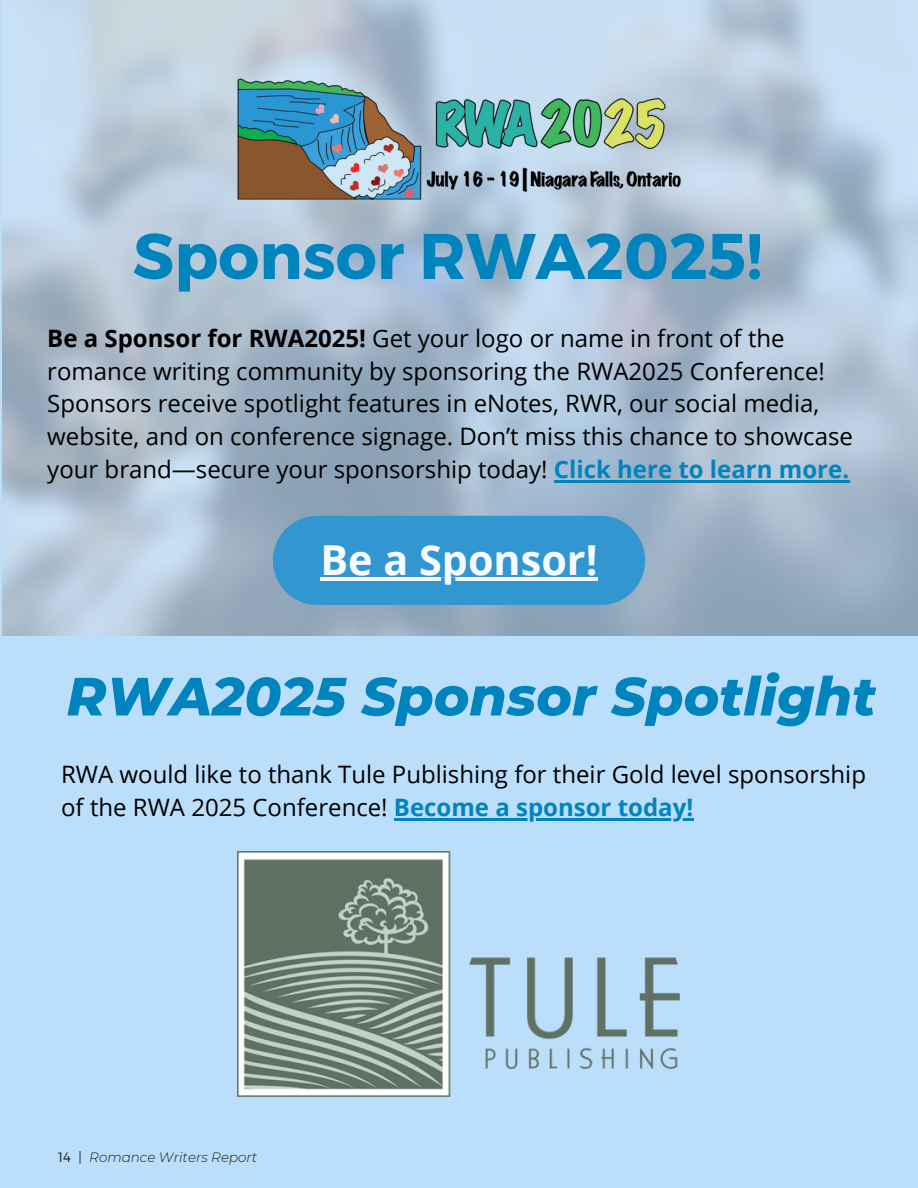
<style>
.page{position:relative;width:918px;height:1188px;background:#bbdefb}
.page>*{position:absolute;margin:0;border:0;box-sizing:border-box;transform-origin:0 0}
.t1{font:700 64.5px "Montserrat";color:#0084bd}
.t2{font:italic 800 53.7px "Montserrat";color:#0084bd}
.t3{font:700 41.4px "Open Sans";color:#f7fbff}
.t4{font:24px/32.7px "Open Sans";color:#000}
.t5{font:italic 300 13.5px "Montserrat";color:#1c1c1c}
.s1{font-weight:700}
.s2{font-weight:700;color:#0084bd}
.s3{font-style:normal}
</style>
<div class="page">
<img style="left:2px;top:0;width:916px;height:636px">
<img style="left:235px;top:63px;width:448px;height:153px">
<img style="left:238px;top:851px;width:442px;height:245px">
<hr style="left:554px;top:480px;width:295px;height:2px;background:#0084bd">
<hr style="left:394px;top:818px;width:299px;height:2px;background:#0084bd">
<div style="left:273px;top:516px;width:372px;height:89px;background:#3297d1"></div>
<hr style="left:320px;top:578px;width:278px;height:3px;background:#f7fbff">
<h4 class="t1" style="left:133px;top:214px;width:631px">Sponsor RWA2025!</h4>
<p class="t4" style="left:47px;top:322px;width:807px"><span class="s1">Be a Sponsor for RWA2025!</span> Get your logo or name in front of the romance writing community by sponsoring the RWA2025 Conference!<br>Sponsors receive spotlight features in eNotes, RWR, our social media, website, and on conference signage. Don’t miss this chance to showcase your brand—secure your sponsorship today! <span class="s2">Click here to learn more.</span></p>
<h4 class="t3" style="left:320px;top:531px;width:279px">Be a Sponsor!</h4>
<h3 class="t2" style="left:67px;top:664px;width:811px">RWA2025 Sponsor Spotlight</h3>
<p class="t4" style="left:61px;top:758px;width:806px">RWA would like to thank Tule Publishing for their Gold level sponsorship of the RWA 2025 Conference! <span class="s2">Become a sponsor today!</span></p>
<h2 class="t5" style="left:58px;top:1149px;width:200px"><span class="s3">14 |</span> Romance Writers Report</h2>
</div>
